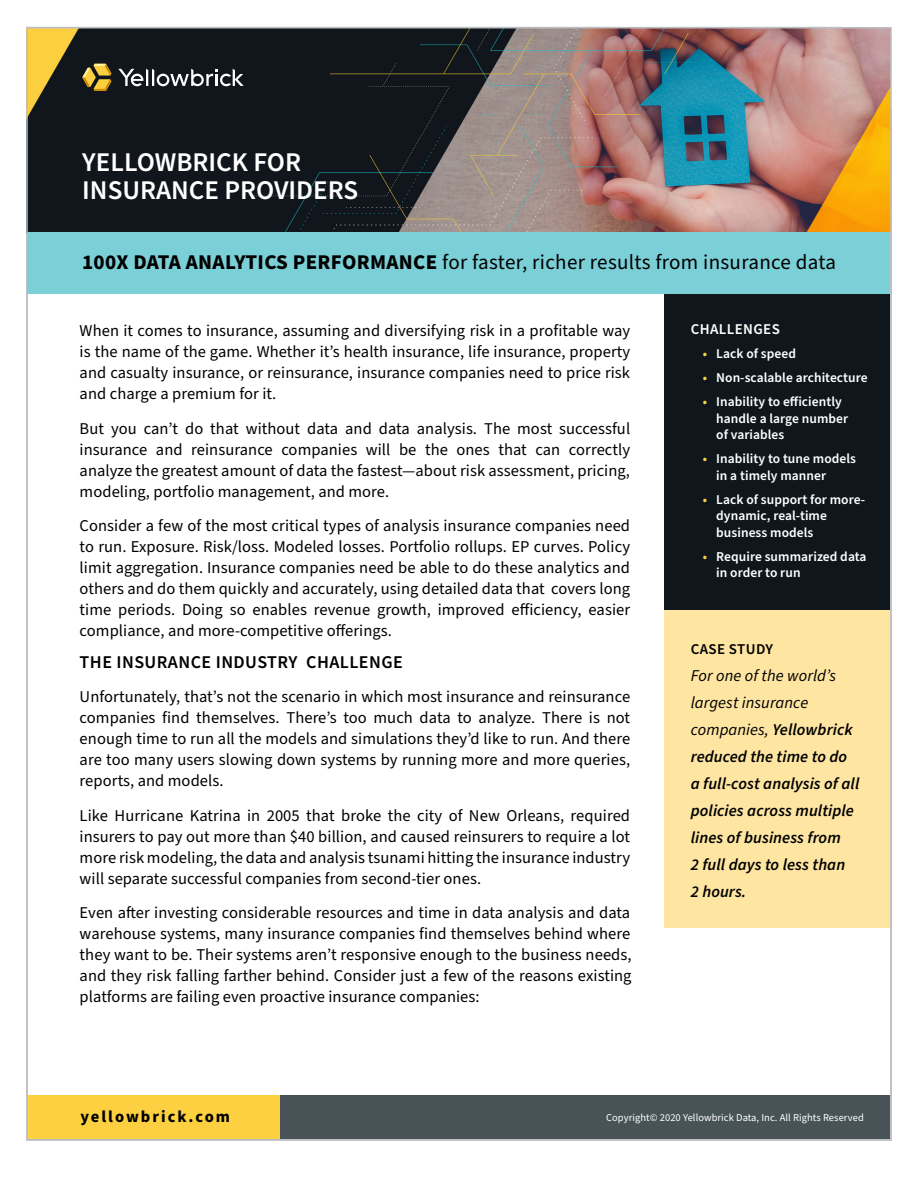
<style>
.page{position:relative;width:918px;height:1188px;background:#fff}
.page>*{position:absolute;margin:0;border:0;box-sizing:border-box;transform-origin:0 0}
.t1{font:600 27px/28.5px "Source Sans Pro";color:#fff}
.Body{font:21px "Source Sans Pro";letter-spacing:.015em;color:#000}
.Body-2{font:600 18px "Source Sans Pro";letter-spacing:.025em;color:#000}
.Body-3{font:16.5px/21px "Source Sans Pro";letter-spacing:.005em;color:#000;text-align:justify}
.side_bar_copy{font:italic 600 16.5px/27px "Source Sans Pro";letter-spacing:.005em;color:#000}
.t2{font:700 16.5px "Source Sans Pro";letter-spacing:.12em;color:#000}
.Header_01{font:600 15px "Source Sans Pro";letter-spacing:.025em;color:#fff}
.Header_01-2{font:600 15px "Source Sans Pro";letter-spacing:.025em;color:#000}
.Sidebar_Bullets{font:600 13.5px/16.5px "Source Sans Pro";letter-spacing:.005em;color:#fff}
.t3{font:10.5px "Source Sans Pro";letter-spacing:.005em;color:#fff}
.s1{font-weight:700}
.s2{color:#fcd040}
.s3{font-weight:400}
</style>
<div class="page">
<div style="left:28px;top:1096px;width:253px;height:43px;background:#fcd040"></div>
<div style="left:281px;top:1096px;width:609px;height:43px;background:#485357"></div>
<div style="left:664px;top:288px;width:226px;height:323px;background:#0f171c"></div>
<img style="left:29px;top:30px;width:860px;height:203px">
<svg style="left:82px;top:64px;width:162px;height:27px;background:#4f4d43"></svg>
<div style="left:28px;top:233px;width:862px;height:61px;background:#7bcfd7"></div>
<div style="left:664px;top:611px;width:226px;height:317px;background:#fee5a2"></div>
<p class="t1" style="left:82px;top:149px;width:277px">YELLOWBRICK FOR<br>INSURANCE PROVIDERS</p>
<p class="Body" style="left:82px;top:248px;width:755px"><span class="s1">100X DATA ANALYTICS PERFORMANCE</span> for faster, richer results from insurance data</p>
<p class="Body-3" style="left:80px;top:321px;width:552px">When it comes to insurance, assuming and diversifying risk in a profitable way is the name of the game. Whether it’s health insurance, life insurance, property and casualty insurance, or reinsurance, insurance companies need to price risk and charge a premium for it.</p>
<p class="Body-3" style="left:80px;top:418px;width:552px">But you can’t do that without data and data analysis. The most successful insurance and reinsurance companies will be the ones that can correctly analyze the greatest amount of data the fastest—about risk assessment, pricing, modeling, portfolio management, and more.</p>
<p class="Body-3" style="left:80px;top:516px;width:552px">Consider a few of the most critical types of analysis insurance companies need to run. Exposure. Risk/loss. Modeled losses. Portfolio rollups. EP curves. Policy limit aggregation. Insurance companies need be able to do these analytics and others and do them quickly and accurately, using detailed data that covers long time periods. Doing so enables revenue growth, improved efficiency, easier compliance, and more-competitive offerings.</p>
<p class="Body-2" style="left:80px;top:650px;width:325px">THE INSURANCE INDUSTRY CHALLENGE</p>
<p class="Body-3" style="left:80px;top:687px;width:552px">Unfortunately, that’s not the scenario in which most insurance and reinsurance companies find themselves. There’s too much data to analyze. There is not enough time to run all the models and simulations they’d like to run. And there are too many users slowing down systems by running more and more queries, reports, and models.</p>
<p class="Body-3" style="left:80px;top:805px;width:552px">Like Hurricane Katrina in 2005 that broke the city of New Orleans, required insurers to pay out more than $40 billion, and caused reinsurers to require a lot more risk modeling, the data and analysis tsunami hitting the insurance industry will separate successful companies from second-tier ones.</p>
<p class="Body-3" style="left:80px;top:903px;width:553px">Even after investing considerable resources and time in data analysis and data warehouse systems, many insurance companies find themselves behind where they want to be. Their systems aren’t responsive enough to the business needs, and they risk falling farther behind. Consider just a few of the reasons existing platforms are failing even proactive insurance companies:</p>
<p class="Header_01" style="left:691px;top:319px;width:91px">CHALLENGES</p>
<p class="Sidebar_Bullets" style="left:703px;top:346px;width:95px"><span class="s2">•</span> Lack of speed</p>
<p class="Sidebar_Bullets" style="left:703px;top:370px;width:166px"><span class="s2">•</span> Non-scalable architecture</p>
<p class="Sidebar_Bullets" style="left:716px;top:394px;width:133px;text-indent:-14px"><span class="s2">•</span> Inability to efficiently handle a large number of variables</p>
<p class="Sidebar_Bullets" style="left:716px;top:451px;width:141px;text-indent:-14px"><span class="s2">•</span> Inability to tune models in a timely manner</p>
<p class="Sidebar_Bullets" style="left:716px;top:492px;width:150px;text-indent:-14px"><span class="s2">•</span> Lack of support for more&shy;dynamic, real-time business models</p>
<p class="Sidebar_Bullets" style="left:716px;top:549px;width:152px;text-indent:-14px"><span class="s2">•</span> Require summarized data in order to run</p>
<p class="Header_01-2" style="left:691px;top:639px;width:84px">CASE STUDY</p>
<p class="side_bar_copy" style="left:691px;top:662px;width:170px"><span class="s3">For one of the world’s largest insurance companies,</span> Yellowbrick reduced the time to do a full-cost analysis of all policies across multiple lines of business from<br>2 full days to less than<br>2 hours.</p>
<p class="t2" style="left:80px;top:1105px;width:151px">yellowbrick.com</p>
<p class="t3" style="left:606px;top:1110px;width:259px">Copyright© 2020 Yellowbrick Data, Inc. All Rights Reserved</p>
</div>
